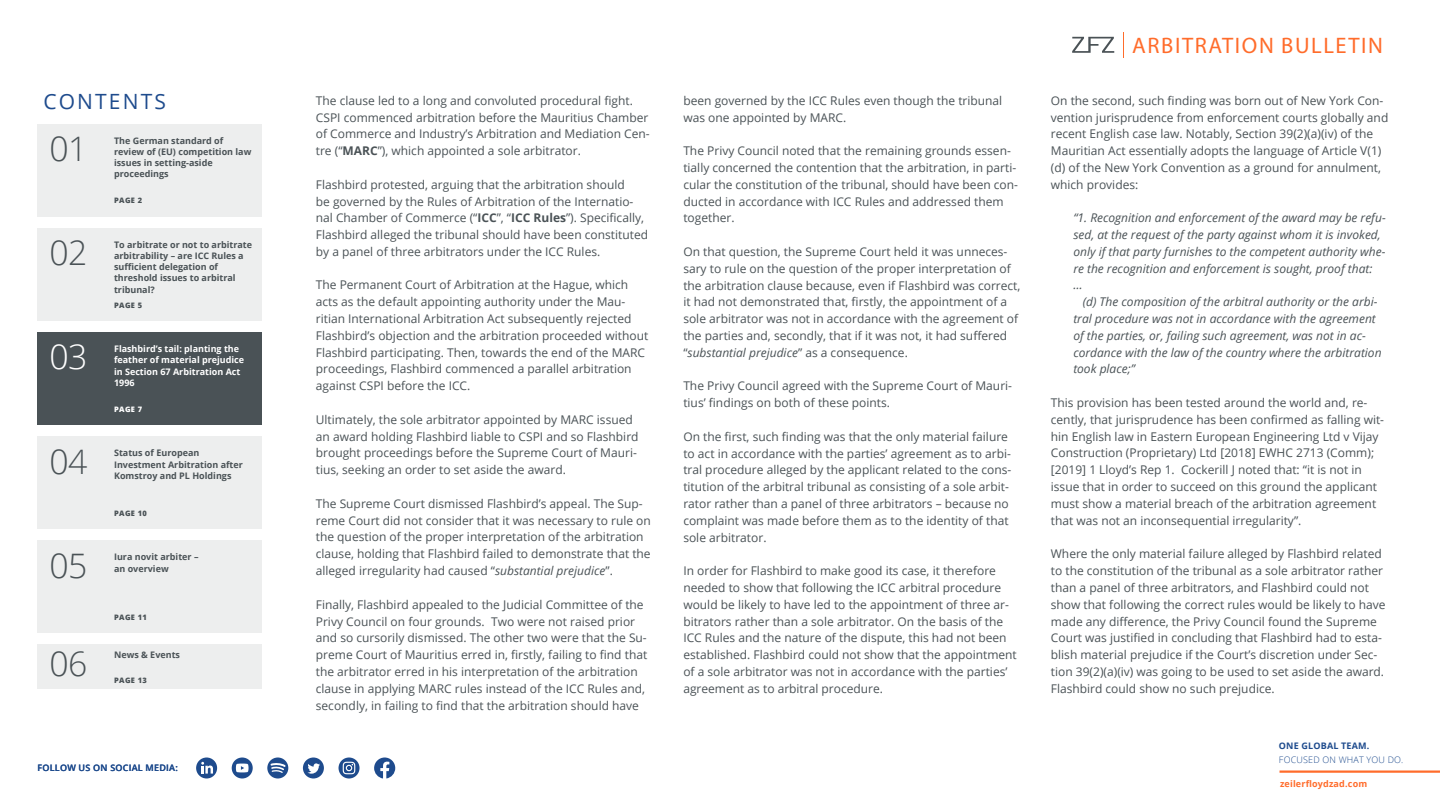
<style>
.page{position:relative;width:1440px;height:810px;background:#fff}
.page>*{position:absolute;margin:0;border:0;box-sizing:border-box;transform-origin:0 0}
.t1{font:300 33.75px "Open Sans";letter-spacing:-.025em;color:#4a5256}
.t2{font:300 33.75px "Open Sans";color:#fff}
.t3{font:22.5px "Myriad Pro";letter-spacing:.07em;color:#ff6c2b}
.t4{font:21px "Open Sans";letter-spacing:.1em;color:#1e4b8d}
.t5{font:12px/16.8px "Open Sans";color:#4a5256}
.t6{font:italic 12px/16.8px "Open Sans";color:#4a5256}
.t7{font:700 9px/11.2px "Open Sans";color:#4a5256}
.t8{font:700 9px/11.2px "Open Sans";color:#fff}
.t9{font:600 9px "Open Sans";letter-spacing:.025em;color:#1e4b8d}
.t10{font:300 9px "Open Sans";letter-spacing:.02em;color:#1e4b8d}
.t11{font:700 9px "Open Sans";letter-spacing:.02em;color:#ff6c2b}
.t12{font:700 9px "Open Sans";letter-spacing:.02em;color:#1e4b8d}
.t13{font:800 7.5px "Open Sans";letter-spacing:.05em;color:#4a5256}
.t14{font:800 7.5px "Open Sans";color:#fff}
.s1{font-weight:700}
.s2{font-style:italic}
</style>
<div class="page">
<hr style="left:1280px;top:771px;width:160px;height:2px;background:#ff6c2b">
<svg style="left:232px;top:758px;width:21px;height:21px"></svg>
<svg style="left:236px;top:764px;width:13px;height:8px"></svg>
<div style="left:303px;top:758px;width:21px;height:21px;background:#1e4b8d;border-radius:50%"></div>
<svg style="left:307px;top:763px;width:13px;height:11px"></svg>
<svg style="left:339px;top:758px;width:21px;height:21px"></svg>
<svg style="left:343px;top:762px;width:12px;height:12px"></svg>
<div style="left:196px;top:758px;width:21px;height:21px;background:#1e4b8d;border-radius:50%"></div>
<svg style="left:201px;top:762px;width:12px;height:12px"></svg>
<svg style="left:374px;top:758px;width:21px;height:21px"></svg>
<svg style="left:267px;top:758px;width:21px;height:21px"></svg>
<svg style="left:1072px;top:37px;width:42px;height:16px"></svg>
<svg style="left:1123px;top:32px;width:1px;height:25px"></svg>
<div style="left:38px;top:228px;width:225px;height:93px;background:#edeeee"></div>
<div style="left:38px;top:436px;width:225px;height:93px;background:#edeeee"></div>
<div style="left:38px;top:541px;width:225px;height:92px;background:#edeeee"></div>
<div style="left:38px;top:645px;width:225px;height:44px;background:#edeeee"></div>
<div style="left:38px;top:124px;width:225px;height:93px;background:#edeeee"></div>
<div style="left:38px;top:332px;width:225px;height:93px;background:#4a5256"></div>
<h3 class="t4" style="left:44px;top:93px;width:124px">CONTENTS</h3>
<h1 class="t1" style="left:50px;top:135px;width:39px">01</h1>
<p class="t7" style="left:114px;top:134px;width:139px">The German standard of review of (EU) competition law issues in setting-aside proceedings</p>
<p class="t13" style="left:114px;top:198px;width:30px">PAGE 2</p>
<h1 class="t1" style="left:50px;top:239px;width:39px">02</h1>
<p class="t7" style="left:114px;top:239px;width:140px">To arbitrate or not to arbitrate arbitrability – are ICC Rules a sufficient delegation of threshold issues to arbitral tribunal?</p>
<p class="t13" style="left:114px;top:302px;width:30px">PAGE 5</p>
<h1 class="t2" style="left:50px;top:344px;width:39px">03</h1>
<p class="t8" style="left:114px;top:343px;width:132px">Flashbird’s tail: planting the feather of material prejudice in Section 67 Arbitration Act<br>1996</p>
<p class="t14" style="left:114px;top:406px;width:30px">PAGE 7</p>
<h1 class="t1" style="left:50px;top:448px;width:39px">04</h1>
<p class="t7" style="left:114px;top:447px;width:130px">Status of European<br>Investment Arbitration after</p>
<p class="t7" style="left:114px;top:470px;width:119px">Komstroy and PL Holdings</p>
<p class="t13" style="left:114px;top:510px;width:34px">PAGE 10</p>
<p class="t7" style="left:114px;top:551px;width:86px">Iura novit arbiter –</p>
<h1 class="t1" style="left:50px;top:552px;width:39px">05</h1>
<p class="t7" style="left:114px;top:563px;width:56px">an overview</p>
<p class="t13" style="left:114px;top:614px;width:34px">PAGE 11</p>
<p class="t7" style="left:114px;top:649px;width:68px">News &amp; Events</p>
<h1 class="t1" style="left:50px;top:650px;width:39px">06</h1>
<p class="t13" style="left:114px;top:677px;width:34px">PAGE 13</p>
<p class="t9" style="left:38px;top:765px;width:142px">FOLLOW US ON SOCIAL MEDIA:</p>
<p class="t5" style="left:316px;top:92px;width:335px">The clause led to a long and convoluted procedural fight.<br>CSPI commenced arbitration before the Mauritius Chamber of Commerce and Industry’s Arbitration and Mediation Cen&shy;tre (“<span class="s1">MARC</span>”), which appointed a sole arbitrator.</p>
<p class="t5" style="left:316px;top:177px;width:334px">Flashbird protested, arguing that the arbitration should<br>be governed by the Rules of Arbitration of the Internatio&shy;nal Chamber of Commerce (“<span class="s1">ICC</span>”, “<span class="s1">ICC Rules</span>”). Specifically, Flashbird alleged the tribunal should have been constituted by a panel of three arbitrators under the ICC Rules.</p>
<p class="t5" style="left:316px;top:278px;width:334px">The Permanent Court of Arbitration at the Hague, which acts as the default appointing authority under the Mau&shy;ritian International Arbitration Act subsequently rejected Flashbird’s objection and the arbitration proceeded without Flashbird participating. Then, towards the end of the MARC proceedings, Flashbird commenced a parallel arbitration against CSPI before the ICC.</p>
<p class="t5" style="left:316px;top:412px;width:324px">Ultimately, the sole arbitrator appointed by MARC issued an award holding Flashbird liable to CSPI and so Flashbird brought proceedings before the Supreme Court of Mauri&shy;tius, seeking an order to set aside the award.</p>
<p class="t5" style="left:316px;top:496px;width:337px">The Supreme Court dismissed Flashbird’s appeal. The Sup&shy;reme Court did not consider that it was necessary to rule on the question of the proper interpretation of the arbitration clause, holding that Flashbird failed to demonstrate that the alleged irregularity had caused “<span class="s2">substantial prejudice</span>”.</p>
<p class="t5" style="left:316px;top:597px;width:333px">Finally, Flashbird appealed to the Judicial Committee of the Privy Council on four grounds. Two were not raised prior and so cursorily dismissed. The other two were that the Su&shy;preme Court of Mauritius erred in, firstly, failing to find that the arbitrator erred in his interpretation of the arbitration clause in applying MARC rules instead of the ICC Rules and, secondly, in failing to find that the arbitration should have</p>
<p class="t5" style="left:683px;top:93px;width:321px">been governed by the ICC Rules even though the tribunal was one appointed by MARC.</p>
<p class="t5" style="left:683px;top:144px;width:336px">The Privy Council noted that the remaining grounds essen&shy;tially concerned the contention that the arbitration, in parti&shy;cular the constitution of the tribunal, should have been con&shy;ducted in accordance with ICC Rules and addressed them together.</p>
<p class="t5" style="left:683px;top:244px;width:339px">On that question, the Supreme Court held it was unneces&shy;sary to rule on the question of the proper interpretation of the arbitration clause because, even if Flashbird was correct, it had not demonstrated that, firstly, the appointment of a sole arbitrator was not in accordance with the agreement of the parties and, secondly, that if it was not, it had suffered “<span class="s2">substantial prejudice</span>” as a consequence.</p>
<p class="t5" style="left:683px;top:379px;width:330px">The Privy Council agreed with the Supreme Court of Mauri&shy;tius’ findings on both of these points.</p>
<p class="t5" style="left:683px;top:428px;width:329px">On the first, such finding was that the only material failure to act in accordance with the parties’ agreement as to arbi&shy;tral procedure alleged by the applicant related to the cons&shy;titution of the arbitral tribunal as consisting of a sole arbit&shy;rator rather than a panel of three arbitrators – because no complaint was made before them as to the identity of that sole arbitrator.</p>
<p class="t5" style="left:683px;top:564px;width:335px">In order for Flashbird to make good its case, it therefore needed to show that following the ICC arbitral procedure would be likely to have led to the appointment of three ar&shy;bitrators rather than a sole arbitrator. On the basis of the ICC Rules and the nature of the dispute, this had not been established. Flashbird could not show that the appointment of a sole arbitrator was not in accordance with the parties’ agreement as to arbitral procedure.</p>
<h2 class="t3" style="left:1132px;top:32px;width:252px">ARBITRATION BULLETIN</h2>
<p class="t5" style="left:1051px;top:92px;width:339px">On the second, such finding was born out of New York Con&shy;vention jurisprudence from enforcement courts globally and recent English case law. Notably, Section 39(2)(a)(iv) of the Mauritian Act essentially adopts the language of Article V(1) (d) of the New York Convention as a ground for annulment, which provides:</p>
<p class="t6" style="left:1073px;top:211px;width:314px">“1. Recognition and enforcement of the award may be refu&shy;sed, at the request of the party against whom it is invoked, only if that party furnishes to the competent authority whe&shy;re the recognition and enforcement is sought, proof that:<br>…</p>
<p class="t6" style="left:1073px;top:295px;width:310px;text-indent:9px">(d) The composition of the arbitral authority or the arbi&shy;tral procedure was not in accordance with the agreement of the parties, or, failing such agreement, was not in ac&shy;cordance with the law of the country where the arbitration took place;”</p>
<p class="t5" style="left:1051px;top:396px;width:335px">This provision has been tested around the world and, re&shy;cently, that jurisprudence has been confirmed as falling wit&shy;hin English law in Eastern European Engineering Ltd v Vijay Construction (Proprietary) Ltd [2018] EWHC 2713 (Comm); [2019] 1 Lloyd’s Rep 1. Cockerill J noted that: “it is not in issue that in order to succeed on this ground the applicant must show a material breach of the arbitration agreement that was not an inconsequential irregularity”.</p>
<p class="t5" style="left:1051px;top:547px;width:336px">Where the only material failure alleged by Flashbird related to the constitution of the tribunal as a sole arbitrator rather than a panel of three arbitrators, and Flashbird could not show that following the correct rules would be likely to have made any difference, the Privy Council found the Supreme Court was justified in concluding that Flashbird had to esta&shy;blish material prejudice if the Court’s discretion under Sec&shy;tion 39(2)(a)(iv) was going to be used to set aside the award.<br>Flashbird could show no such prejudice.</p>
<p class="t12" style="left:1279px;top:740px;width:92px">ONE GLOBAL TEAM.</p>
<p class="t10" style="left:1279px;top:756px;width:126px">FOCUSED ON WHAT YOU DO.</p>
<p class="t11" style="left:1280px;top:778px;width:89px">zeilerfloydzad.com</p>
</div>
